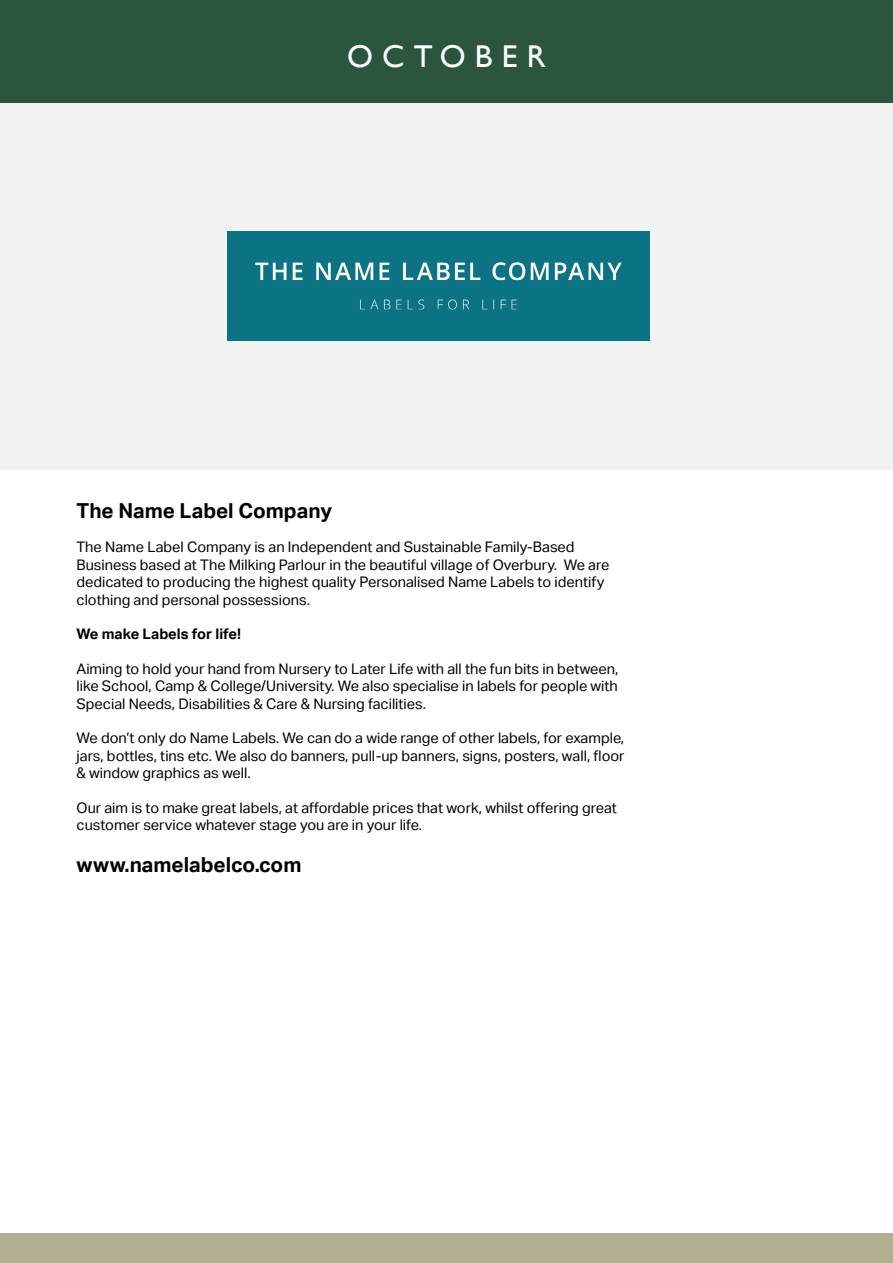
<style>
.page{position:relative;width:893px;height:1263px;background:#fff}
.page>*{position:absolute;margin:0;border:0;box-sizing:border-box;transform-origin:0 0}
.t1{font:31.5px "Gill Sans";letter-spacing:.29em;color:#fff}
.t2{font:700 20.7px "Aktiv Grotesk";color:#000}
.t3{font:14.55px/17.5px "Aktiv Grotesk";color:#000}
.t4{font:700 14.55px "Aktiv Grotesk";color:#000}
</style>
<div class="page">
<div style="left:0;top:102px;width:893px;height:368px;background:#f0f3f1"></div>
<div style="left:0;top:0;width:893px;height:102px;background:#2b553e"></div>
<div style="left:0;top:1233px;width:893px;height:30px;background:#b1ae91"></div>
<img style="left:228px;top:231px;width:421px;height:109px">
<h1 class="t1" style="left:347px;top:38px;width:200px">OCTOBER</h1>
<h2 class="t2" style="left:77px;top:498px;width:257px">The Name Label Company</h2>
<p class="t3" style="left:77px;top:538px;width:534px">The Name Label Company is an Independent and Sustainable Family-Based Business based at The Milking Parlour in the beautiful village of Overbury. We are dedicated to producing the highest quality Personalised Name Labels to identify clothing and personal possessions.</p>
<p class="t4" style="left:77px;top:626px;width:166px">We make Labels for life!</p>
<p class="t3" style="left:77px;top:660px;width:543px;text-align:justify">Aiming to hold your hand from Nursery to Later Life with all the fun bits in between, like School, Camp &amp; College/University. We also specialise in labels for people with Special Needs, Disabilities &amp; Care &amp; Nursing facilities.</p>
<p class="t3" style="left:77px;top:729px;width:549px;text-align:justify">We don’t only do Name Labels. We can do a wide range of other labels, for example, jars, bottles, tins etc. We also do banners, pull-up banners, signs, posters, wall, floor &amp; window graphics as well.</p>
<p class="t3" style="left:77px;top:799px;width:542px">Our aim is to make great labels, at affordable prices that work, whilst offering great customer service whatever stage you are in your life.</p>
<h2 class="t2" style="left:77px;top:853px;width:226px">www.namelabelco.com</h2>
</div>
